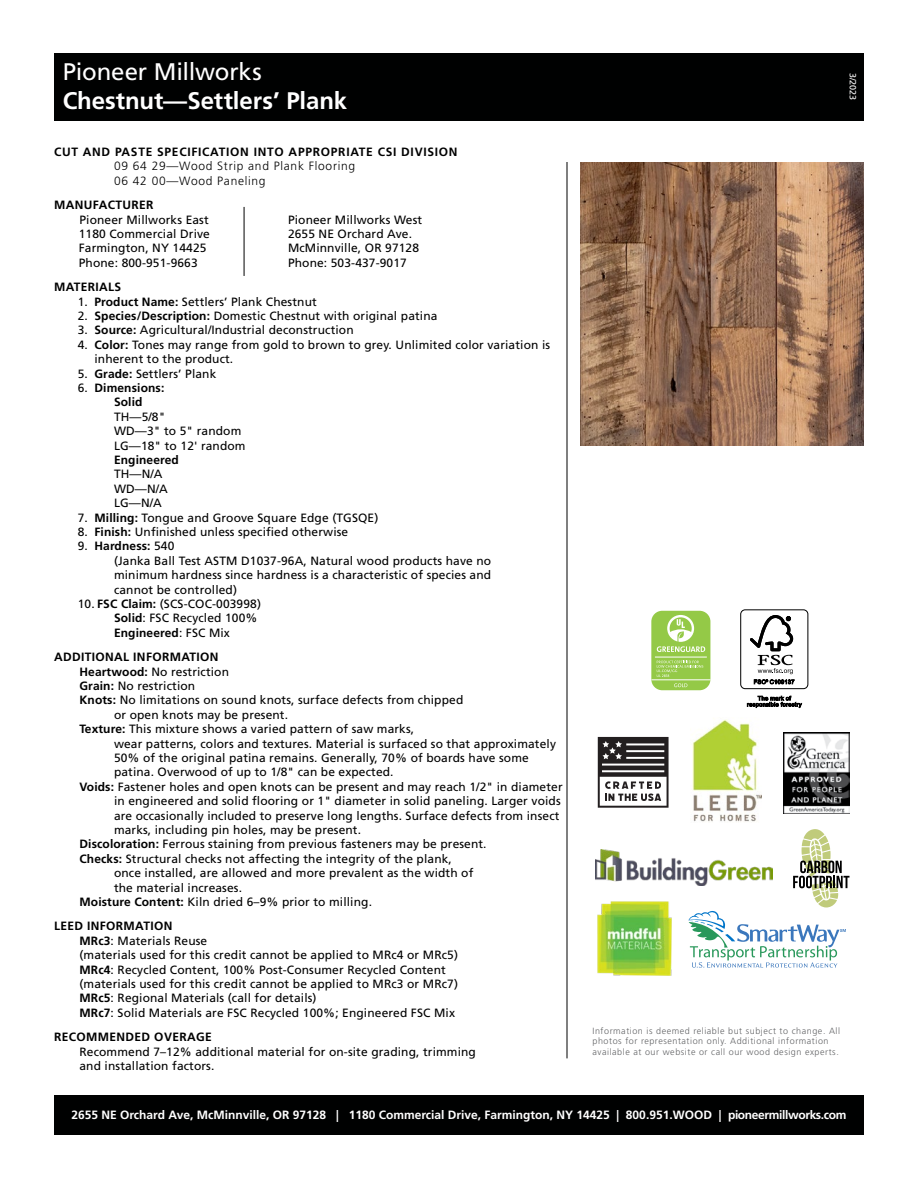
<style>
.page{position:relative;width:918px;height:1188px;background:#fff}
.page>*{position:absolute;margin:0;border:0;box-sizing:border-box;transform-origin:0 0}
.t1{font:700 24px "Frutiger LT Std";letter-spacing:-.005em;color:#fff}
.t2{font:24px "Frutiger LT Std";letter-spacing:-.01em;color:#fff}
.t3{font:12px/14.4px "Frutiger LT Std";letter-spacing:.01em;color:#000}
.t4{font:700 12px "Frutiger LT Std";color:#fff}
.t5{font:700 12px "Frutiger LT Std";letter-spacing:.03em;color:#000}
.t6{font:300 12px/14.4px "Frutiger LT Std";letter-spacing:.06em;color:#000}
.t7{font:700 12px "Frutiger LT Std";letter-spacing:.06em;color:#000}
.t8{font:700 12px/14.4px "Frutiger LT Std";letter-spacing:.01em;color:#000}
.t9{font:300 9px/10.8px "Frutiger LT Std";letter-spacing:.06em;color:#636466}
.t10{font:9px "Frutiger LT Std";color:#fff}
.s1{font-weight:700}
.s2{font-weight:400}
</style>
<div class="page">
<div style="left:54px;top:1095px;width:810px;height:40px;background:#000101"></div>
<div style="left:54px;top:53px;width:810px;height:68px;background:#000101"></div>
<img style="left:580px;top:162px;width:284px;height:284px">
<hr style="left:567px;top:162px;width:1px;height:896px;background:#000">
<hr style="left:244px;top:207px;width:1px;height:69px;background:#000">
<div style="left:740px;top:609px;width:68px;height:80px;border:1px solid #000;border-radius:4px"></div>
<svg style="left:750px;top:615px;width:45px;height:69px"></svg>
<svg style="left:747px;top:696px;width:55px;height:12px"></svg>
<img style="left:784px;top:733px;width:66px;height:80px">
<div style="left:651px;top:611px;width:59px;height:79px;background:#94c947;border-radius:11px"></div>
<hr style="left:651px;top:679px;width:60px;height:1px;background:#fff">
<svg style="left:674px;top:683px;width:13px;height:4px"></svg>
<svg style="left:657px;top:661px;width:46px;height:16px"></svg>
<hr style="left:655px;top:657px;width:52px;height:1px;background:#fff">
<svg style="left:657px;top:615px;width:48px;height:37px"></svg>
<img style="left:597px;top:901px;width:75px;height:75px">
<svg style="left:598px;top:737px;width:71px;height:71px"></svg>
<img style="left:596px;top:849px;width:92px;height:33px">
<img style="left:692px;top:719px;width:70px;height:103px">
<svg style="left:688px;top:829px;width:161px;height:139px"></svg>
<h1 class="t2" style="left:63px;top:58px;width:200px">Pioneer Millworks</h1>
<h1 class="t1" style="left:63px;top:87px;width:286px">Chestnut—Settlers’ Plank</h1>
<p class="t7" style="left:54px;top:145px;width:405px">CUT AND PASTE SPECIFICATION INTO APPROPRIATE CSI DIVISION</p>
<p class="t6" style="left:114px;top:159px;width:243px">09 64 29—Wood Strip and Plank Flooring<br>06 42 00—Wood Paneling</p>
<p class="t5" style="left:54px;top:198px;width:101px">MANUFACTURER</p>
<p class="t3" style="left:80px;top:212px;width:131px">Pioneer Millworks East</p>
<p class="t3" style="left:288px;top:212px;width:136px">Pioneer Millworks West</p>
<p class="t3" style="left:79px;top:227px;width:133px">1180 Commercial Drive</p>
<p class="t3" style="left:288px;top:227px;width:126px">2655 NE Orchard Ave.</p>
<p class="t3" style="left:79px;top:241px;width:129px">Farmington, NY 14425</p>
<p class="t3" style="left:288px;top:241px;width:133px">McMinnville, OR 97128</p>
<p class="t3" style="left:79px;top:255px;width:120px">Phone: 800-951-9663</p>
<p class="t3" style="left:288px;top:255px;width:120px">Phone: 503-437-9017</p>
<p class="t5" style="left:54px;top:280px;width:69px">MATERIALS</p>
<p class="t3" style="left:78px;top:294px;width:241px">1. <span class="s1">Product Name:</span> Settlers’ Plank Chestnut</p>
<p class="t3" style="left:78px;top:309px;width:361px">2. <span class="s1">Species/Description:</span> Domestic Chestnut with original patina</p>
<p class="t3" style="left:78px;top:323px;width:277px">3. <span class="s1">Source:</span> Agricultural/Industrial deconstruction</p>
<p class="t3" style="left:94px;top:337px;width:457px;text-indent:-17px">4. <span class="s1">Color:</span> Tones may range from gold to brown to grey. Unlimited color variation is inherent to the product.</p>
<p class="t3" style="left:78px;top:366px;width:140px">5. <span class="s1">Grade:</span> Settlers’ Plank</p>
<p class="t8" style="left:114px;top:381px;width:52px;text-indent:-36px"><span class="s2">6.</span> Dimensions:<br>Solid</p>
<p class="t3" style="left:114px;top:409px;width:133px">TH—5/8"<br>WD—3" to 5" random<br>LG—18" to 12' random</p>
<p class="t8" style="left:114px;top:453px;width:66px">Engineered</p>
<p class="t3" style="left:114px;top:467px;width:55px">TH—N/A<br>WD—N/A<br>LG—N/A</p>
<p class="t3" style="left:78px;top:510px;width:302px">7. <span class="s1">Milling:</span> Tongue and Groove Square Edge (TGSQE)</p>
<p class="t3" style="left:78px;top:525px;width:272px">8. <span class="s1">Finish:</span> Unfinished unless specified otherwise</p>
<p class="t3" style="left:114px;top:539px;width:379px;text-indent:-36px">9. <span class="s1">Hardness:</span> 540<br>(Janka Ball Test ASTM D1037-96A, Natural wood products have no minimum hardness since hardness is a characteristic of species and cannot be controlled)</p>
<p class="t3" style="left:114px;top:597px;width:149px;text-indent:-36px">10. <span class="s1">FSC Claim:</span> (SCS-COC-003998)<br><span class="s1">Solid</span>: FSC Recycled 100%<br><span class="s1">Engineered</span>: FSC Mix</p>
<p class="t5" style="left:54px;top:650px;width:166px">ADDITIONAL INFORMATION</p>
<p class="t3" style="left:80px;top:664px;width:151px"><span class="s1">Heartwood:</span> No restriction</p>
<p class="t3" style="left:80px;top:679px;width:117px"><span class="s1">Grain:</span> No restriction</p>
<p class="t3" style="left:80px;top:693px;width:385px"><span class="s1">Knots:</span> No limitations on sound knots, surface defects from chipped</p>
<p class="t3" style="left:114px;top:707px;width:176px">or open knots may be present.</p>
<p class="t3" style="left:80px;top:722px;width:336px"><span class="s1">Texture:</span> This mixture shows a varied pattern of saw marks,</p>
<p class="t3" style="left:114px;top:736px;width:444px">wear patterns, colors and textures. Material is surfaced so that approximately</p>
<p class="t3" style="left:114px;top:751px;width:416px">50% of the original patina remains. Generally, 70% of boards have some</p>
<p class="t3" style="left:114px;top:765px;width:281px">patina. Overwood of up to 1/8" can be expected.</p>
<p class="t3" style="left:80px;top:779px;width:485px"><span class="s1">Voids:</span> Fastener holes and open knots can be present and may reach 1/2" in diameter</p>
<p class="t3" style="left:114px;top:794px;width:448px">in engineered and solid flooring or 1" diameter in solid paneling. Larger voids</p>
<p class="t3" style="left:114px;top:808px;width:447px">are occasionally included to preserve long lengths. Surface defects from insect</p>
<p class="t3" style="left:114px;top:823px;width:249px">marks, including pin holes, may be present.</p>
<p class="t3" style="left:80px;top:837px;width:409px"><span class="s1">Discoloration:</span> Ferrous staining from previous fasteners may be present.</p>
<p class="t3" style="left:80px;top:851px;width:374px"><span class="s1">Checks:</span> Structural checks not affecting the integrity of the plank,</p>
<p class="t3" style="left:114px;top:866px;width:361px">once installed, are allowed and more prevalent as the width of</p>
<p class="t3" style="left:114px;top:880px;width:130px">the material increases.</p>
<p class="t3" style="left:80px;top:895px;width:294px"><span class="s1">Moisture Content:</span> Kiln dried 6–9% prior to milling.</p>
<p class="t3" style="left:80px;top:919px;width:380px;text-indent:-26px"><span class="s1">LEED INFORMATION<br>MRc3</span>: Materials Reuse<br>(materials used for this credit cannot be applied to MRc4 or MRc5)<br><span class="s1">MRc4</span>: Recycled Content, 100% Post-Consumer Recycled Content (materials used for this credit cannot be applied to MRc3 or MRc7)<br><span class="s1">MRc5</span>: Regional Materials (call for details)<br><span class="s1">MRc7</span>: Solid Materials are FSC Recycled 100%; Engineered FSC Mix</p>
<p class="t5" style="left:54px;top:1030px;width:159px">RECOMMENDED OVERAGE</p>
<p class="t3" style="left:80px;top:1044px;width:398px">Recommend 7–12% additional material for on-site grading, trimming and installation factors.</p>
<p class="t10" style="left:858px;top:73px;width:29px;rotate:90deg">3/2023</p>
<p class="t9" style="left:593px;top:1025px;width:249px">Information is deemed reliable but subject to change. All photos for representation only. Additional information available at our website or call our wood design experts.</p>
<p class="t4" style="left:71px;top:1107px;width:777px">2655 NE Orchard Ave, McMinnville, OR 97128 | 1180 Commercial Drive, Farmington, NY 14425 | 800.951.WOOD | pioneermillworks.com</p>
</div>
